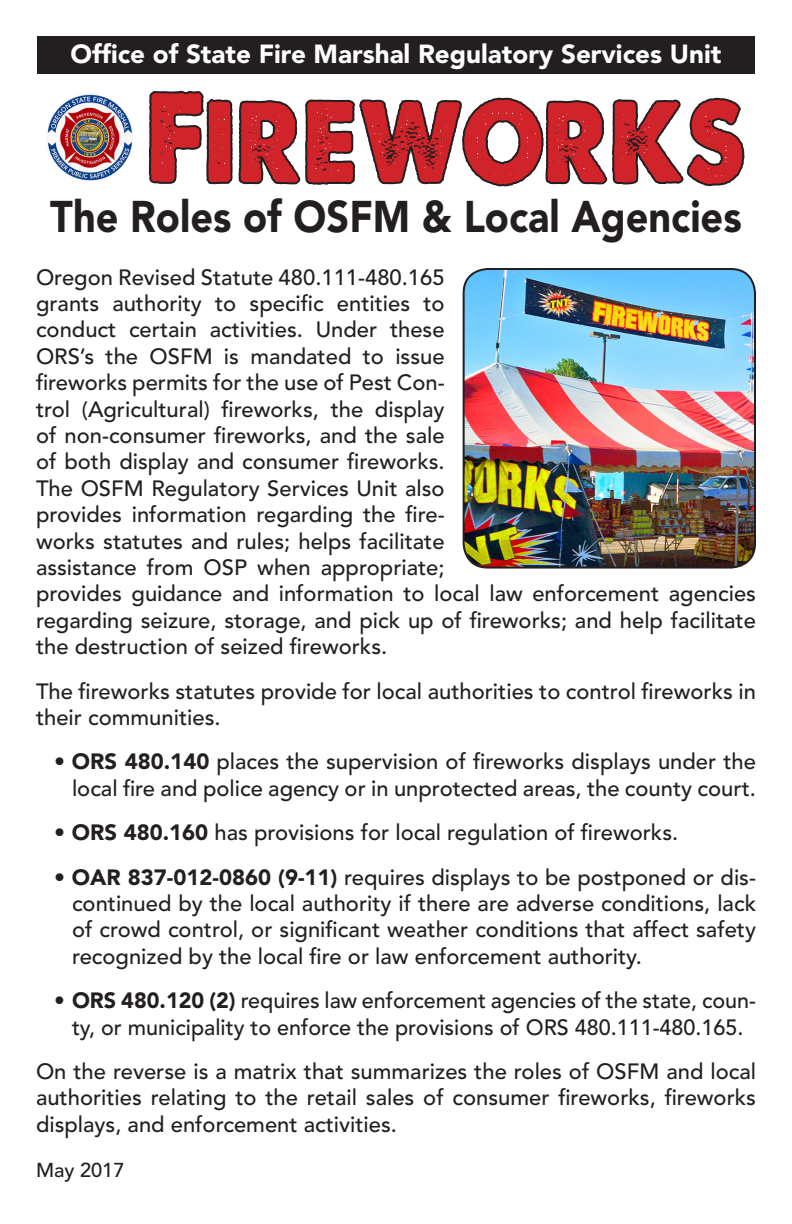
<style>
.page{position:relative;width:792px;height:1224px;background:#fff}
.page>*{position:absolute;margin:0;border:0;box-sizing:border-box;transform-origin:0 0}
.t1{font:120px "A Loveof Thunder";color:#d1232a;scale:.9 1}
.t2{font:900 44px "Avenir LT Std";color:#231f20;scale:.9 1}
.t3{font:900 26px "Avenir LT Std";color:#fff}
.t4{font:500 22px/26.4px "Avenir LT Std";color:#231f20}
.t5{font:500 20px "Avenir LT Std";color:#231f20}
.s1{font-weight:900}
</style>
<div class="page">
<div style="left:37px;top:36px;width:718px;height:38px;background:#231f20"></div>
<svg style="left:148px;top:90px;width:597px;height:97px"></svg>
<img style="left:464px;top:269px;width:291px;height:299px">
<div style="left:463px;top:268px;width:293px;height:301px;border:2px solid #231f20;border-radius:24px"></div>
<img style="left:47px;top:94px;width:86px;height:87px">
<p class="t3" style="left:71px;top:38px;width:652px">Office of State Fire Marshal Regulatory Services Unit</p>
<p class="t1" style="left:146px;top:63px;width:668px">Fireworks</p>
<p class="t2" style="left:50px;top:191px;width:770px">The Roles of OSFM &amp; Local Agencies</p>
<p class="t4" style="left:36px;top:264px;width:722px">Oregon Revised Statute 480.111-480.165<br>grants authority to specific entities to<br>conduct certain activities. Under these<br>ORS’s the OSFM is mandated to issue<br>fireworks permits for the use of Pest Con-<br>trol (Agricultural) fireworks, the display<br>of non-consumer fireworks, and the sale<br>of both display and consumer fireworks.<br>The OSFM Regulatory Services Unit also<br>provides information regarding the fire-<br>works statutes and rules; helps facilitate<br>assistance from OSP when appropriate;<br>provides guidance and information to local law enforcement agencies regarding seizure, storage, and pick up of fireworks; and help facilitate the destruction of seized fireworks.</p>
<p class="t4" style="left:36px;top:678px;width:721px">The fireworks statutes provide for local authorities to control fireworks in their communities.</p>
<p class="t4" style="left:54px;top:749px;width:704px;text-align:right"><span class="s1">• ORS 480.140</span> places the supervision of fireworks displays under the local fire and police agency or in unprotected areas, the county court.</p>
<p class="t4" style="left:54px;top:820px;width:626px"><span class="s1">• ORS 480.160</span> has provisions for local regulation of fireworks.</p>
<p class="t4" style="left:72px;top:864px;width:686px;text-align:justify;text-indent:-18px"><span class="s1">• OAR 837-012-0860 (9-11)</span> requires displays to be postponed or dis&shy;continued by the local authority if there are adverse conditions, lack of crowd control, or significant weather conditions that affect safety recognized by the local fire or law enforcement authority.</p>
<p class="t4" style="left:54px;top:988px;width:704px;text-align:center"><span class="s1">• ORS 480.120 (2)</span> requires law enforcement agencies of the state, coun&shy;ty, or municipality to enforce the provisions of ORS 480.111-480.165.</p>
<p class="t4" style="left:36px;top:1059px;width:722px;text-align:justify">On the reverse is a matrix that summarizes the roles of OSFM and local authorities relating to the retail sales of consumer fireworks, fireworks displays, and enforcement activities.</p>
<p class="t5" style="left:36px;top:1159px;width:90px">May 2017</p>
</div>
